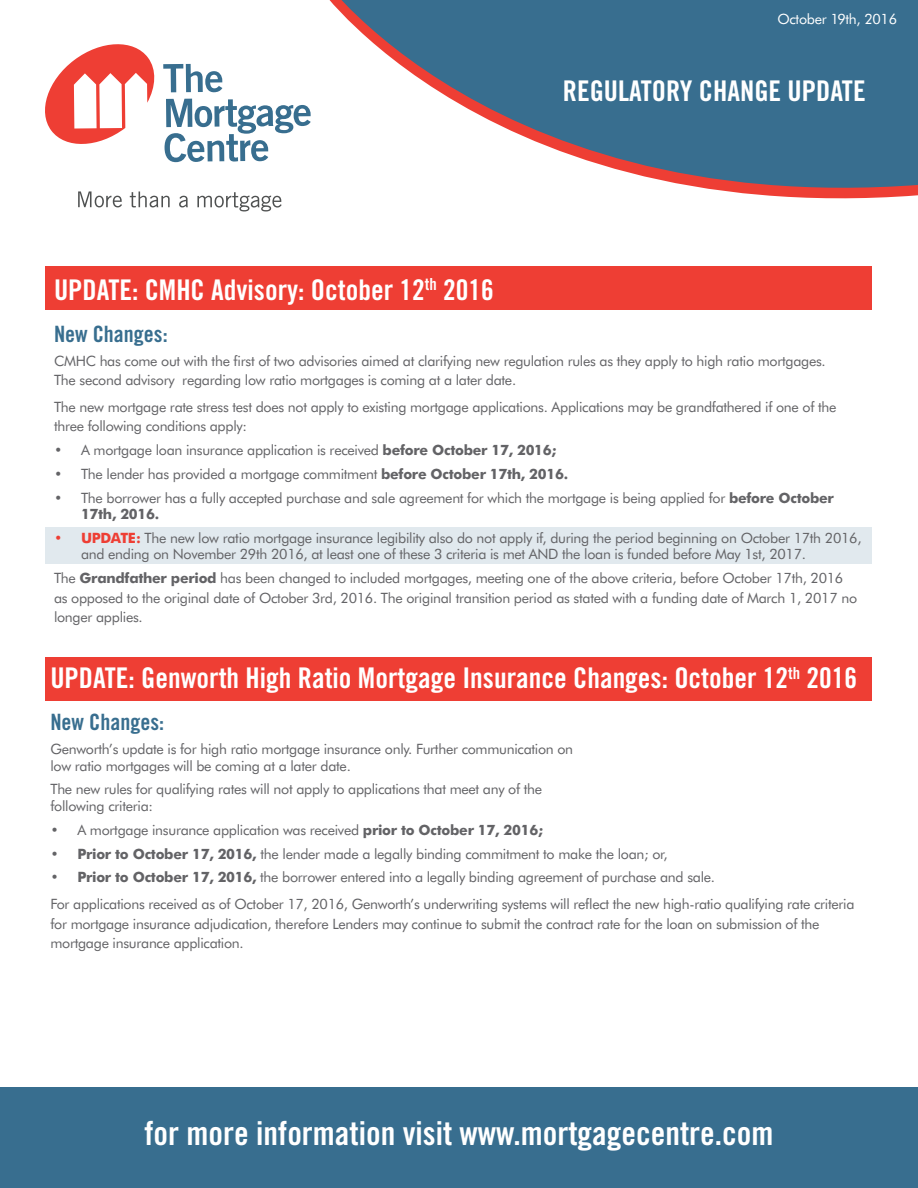
<style>
.page{position:relative;width:918px;height:1188px;background:#fff}
.page>*{position:absolute;margin:0;border:0;box-sizing:border-box;transform-origin:0 0}
.t1{font:33px "Trade Gothic Bold Cond Twenty";color:#fff}
.t2{font:28.5px "Trade Gothic Bold Cond Twenty";color:#fff}
.t3{font:22.5px "Trade Gothic Bold Cond Twenty";color:#386e8f}
.t4{font:14.25px/19.4px "Futura BT";letter-spacing:-.02em;color:#636366}
.t5{font:14.25px "Futura BT";letter-spacing:-.02em;color:#fff}
.s1{font-weight:700}
.s2{font-weight:700;color:#ee3e34}
</style>
<div class="page">
<svg style="left:329px;top:0;width:589px;height:199px;fill:#386e8f"></svg>
<div style="left:45px;top:266px;width:826px;height:44px;background:#ee3e34"></div>
<div style="left:45px;top:657px;width:826px;height:44px;background:#ee3e34"></div>
<svg style="left:45px;top:44px;width:110px;height:100px"></svg>
<svg style="left:163px;top:64px;width:59px;height:28px"></svg>
<svg style="left:164px;top:99px;width:147px;height:63px"></svg>
<svg style="left:78px;top:191px;width:44px;height:16px"></svg>
<svg style="left:130px;top:191px;width:40px;height:16px"></svg>
<svg style="left:179px;top:196px;width:9px;height:11px"></svg>
<svg style="left:197px;top:192px;width:85px;height:20px"></svg>
<div style="left:0;top:1087px;width:918px;height:101px;background:#386e8f"></div>
<div style="left:45px;top:527px;width:826px;height:37px;background:#e1e9ee"></div>
<p class="t5" style="left:777px;top:11px;width:121px">October 19th, 2016</p>
<p class="t2" style="left:563px;top:74px;width:304px">REGULATORY CHANGE UPDATE</p>
<p class="t2" style="left:54px;top:272px;width:441px">UPDATE: CMHC Advisory: October 12<sup>th</sup> 2016</p>
<p class="t3" style="left:54px;top:320px;width:115px">New Changes:</p>
<p class="t4" style="left:54px;top:351px;width:773px">CMHC has come out with the first of two advisories aimed at clarifying new regulation rules as they apply to high ratio mortgages.<br>The second advisory regarding low ratio mortgages is coming at a later date.</p>
<p class="t4" style="left:54px;top:397px;width:784px">The new mortgage rate stress test does not apply to existing mortgage applications. Applications may be grandfathered if one of the three following conditions apply:</p>
<p class="t4" style="left:54px;top:440px;width:504px">• A mortgage loan insurance application is received <span class="s1">before October 17, 2016;</span></p>
<p class="t4" style="left:54px;top:464px;width:516px">• The lender has provided a mortgage commitment <span class="s1">before October 17th, 2016.</span></p>
<p class="t4" style="left:81px;top:489px;width:754px;line-height:16.4px;text-indent:-27px">• The borrower has a fully accepted purchase and sale agreement for which the mortgage is being applied for <span class="s1">before October<br>17th, 2016.</span></p>
<p class="t4" style="left:81px;top:530px;width:782px;line-height:16.4px;text-indent:-27px"><span class="s2">• UPDATE:</span> The new low ratio mortgage insurance legibility also do not apply if, during the period beginning on October 17th 2016, and ending on November 29th 2016, at least one of these 3 criteria is met AND the loan is funded before May 1st, 2017.</p>
<p class="t4" style="left:54px;top:568px;width:805px">The <span class="s1">Grandfather period</span> has been changed to included mortgages, meeting one of the above criteria, before October 17th, 2016 as opposed to the original date of October 3rd, 2016. The original transition period as stated with a funding date of March 1, 2017 no longer applies.</p>
<p class="t2" style="left:50px;top:661px;width:808px">UPDATE: Genworth High Ratio Mortgage Insurance Changes: October 12<sup>th</sup> 2016</p>
<p class="t3" style="left:50px;top:709px;width:115px">New Changes:</p>
<p class="t4" style="left:50px;top:741px;width:524px;line-height:16.4px">Genworth’s update is for high ratio mortgage insurance only. Further communication on low ratio mortgages will be coming at a later date.</p>
<p class="t4" style="left:50px;top:781px;width:493px;line-height:16.4px">The new rules for qualifying rates will not apply to applications that meet any of the following criteria:</p>
<p class="t4" style="left:50px;top:820px;width:494px">• A mortgage insurance application was received <span class="s1">prior to October 17, 2016;</span></p>
<p class="t4" style="left:50px;top:844px;width:619px"><span class="s1">• Prior to October 17, 2016,</span> the lender made a legally binding commitment to make the loan; or,</p>
<p class="t4" style="left:50px;top:868px;width:666px"><span class="s1">• Prior to October 17, 2016,</span> the borrower entered into a legally binding agreement of purchase and sale.</p>
<p class="t4" style="left:50px;top:894px;width:806px">For applications received as of October 17, 2016, Genworth’s underwriting systems will reflect the new high-ratio qualifying rate criteria for mortgage insurance adjudication, therefore Lenders may continue to submit the contract rate for the loan on submission of the mortgage insurance application.</p>
<p class="t1" style="left:144px;top:1113px;width:631px">for more information visit www.mortgagecentre.com</p>
</div>
